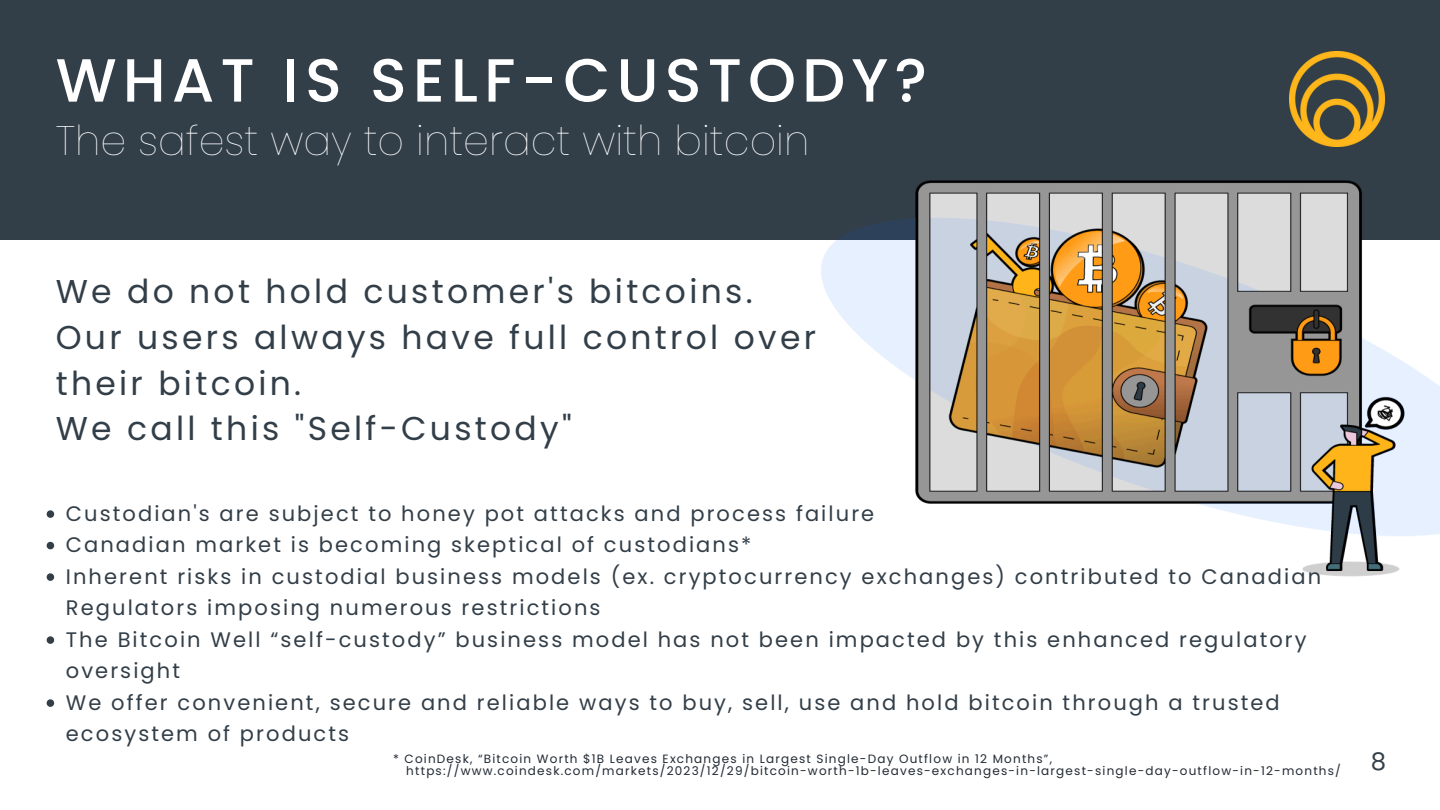
<style>
.page{position:relative;width:1440px;height:810px;background:#fff}
.page>*{position:absolute;margin:0;border:0;box-sizing:border-box;transform-origin:0 0}
.t1{font:500 61px "Poppins";letter-spacing:.1em;color:#fff}
.t2{font:100 41.2px "Poppins";color:#fff}
.t3{font:33px/45.8px "Poppins";letter-spacing:.1em;color:#323e48}
.t4{font:24.4px "Poppins";color:#323e48}
.t5{font:21px/31.5px "Poppins";letter-spacing:.1em;color:#323e48}
.t6{font:12px "Poppins";letter-spacing:.1em;color:#212a33}
</style>
<div class="page">
<div style="left:0;top:0;width:1440px;height:239px;background:#323e48"></div>
<img style="left:772px;top:146px;width:668px;height:431px">
<img style="left:1290px;top:52px;width:94px;height:94px">
<svg style="left:47px;top:510px;width:7px;height:8px"></svg>
<svg style="left:47px;top:542px;width:7px;height:7px"></svg>
<svg style="left:47px;top:573px;width:7px;height:8px"></svg>
<svg style="left:47px;top:636px;width:7px;height:8px"></svg>
<svg style="left:47px;top:699px;width:7px;height:8px"></svg>
<p class="t1" style="left:56px;top:38px;width:873px">WHAT IS SELF-CUSTODY?</p>
<p class="t2" style="left:56px;top:112px;width:755px">The safest way to interact with bitcoin</p>
<p class="t3" style="left:56px;top:269px;width:762px">We do not hold customer's bitcoins.<br>Our users always have full control over their bitcoin.<br>We call this "Self-Custody"</p>
<p class="t5" style="left:66px;top:498px;width:810px">Custodian's are subject to honey pot attacks and process failure</p>
<p class="t5" style="left:66px;top:529px;width:687px">Canadian market is becoming skeptical of custodians*</p>
<h3 class="t5" style="left:66px;top:561px;width:1257px">Inherent risks in custodial business models (ex. cryptocurrency exchanges) contributed to Canadian<br>Regulators imposing numerous restrictions</h3>
<p class="t5" style="left:66px;top:624px;width:1242px">The Bitcoin Well “self-custody” business model has not been impacted by this enhanced regulatory oversight</p>
<p class="t5" style="left:66px;top:687px;width:1215px">We offer convenient, secure and reliable ways to buy, sell, use and hold bitcoin through a trusted ecosystem of products</p>
<p class="t6" style="left:478px;top:750px;width:55px">“Bitcoin</p>
<p class="t6" style="left:537px;top:750px;width:42px">Worth</p>
<p class="t6" style="left:583px;top:750px;width:23px">$1B</p>
<p class="t6" style="left:610px;top:750px;width:49px">Leaves</p>
<p class="t6" style="left:663px;top:750px;width:76px">Exchanges</p>
<p class="t6" style="left:742px;top:750px;width:13px">in</p>
<p class="t6" style="left:760px;top:750px;width:53px">Largest</p>
<p class="t6" style="left:817px;top:750px;width:78px">Single-Day</p>
<p class="t6" style="left:899px;top:750px;width:55px">Outflow</p>
<p class="t6" style="left:958px;top:750px;width:13px">in</p>
<p class="t6" style="left:975px;top:750px;width:13px">12</p>
<p class="t6" style="left:993px;top:750px;width:61px">Months”,</p>
<p class="t4" style="left:1371px;top:744px;width:17px">8</p>
<p class="t6" style="left:393px;top:750px;width:81px">* CoinDesk,</p>
<p class="t6" style="left:406px;top:763px;width:936px">https://www.coindesk.com/markets/2023/12/29/bitcoin-worth-1b-leaves-exchanges-in-largest-single-day-outflow-in-12-months/</p>
</div>
